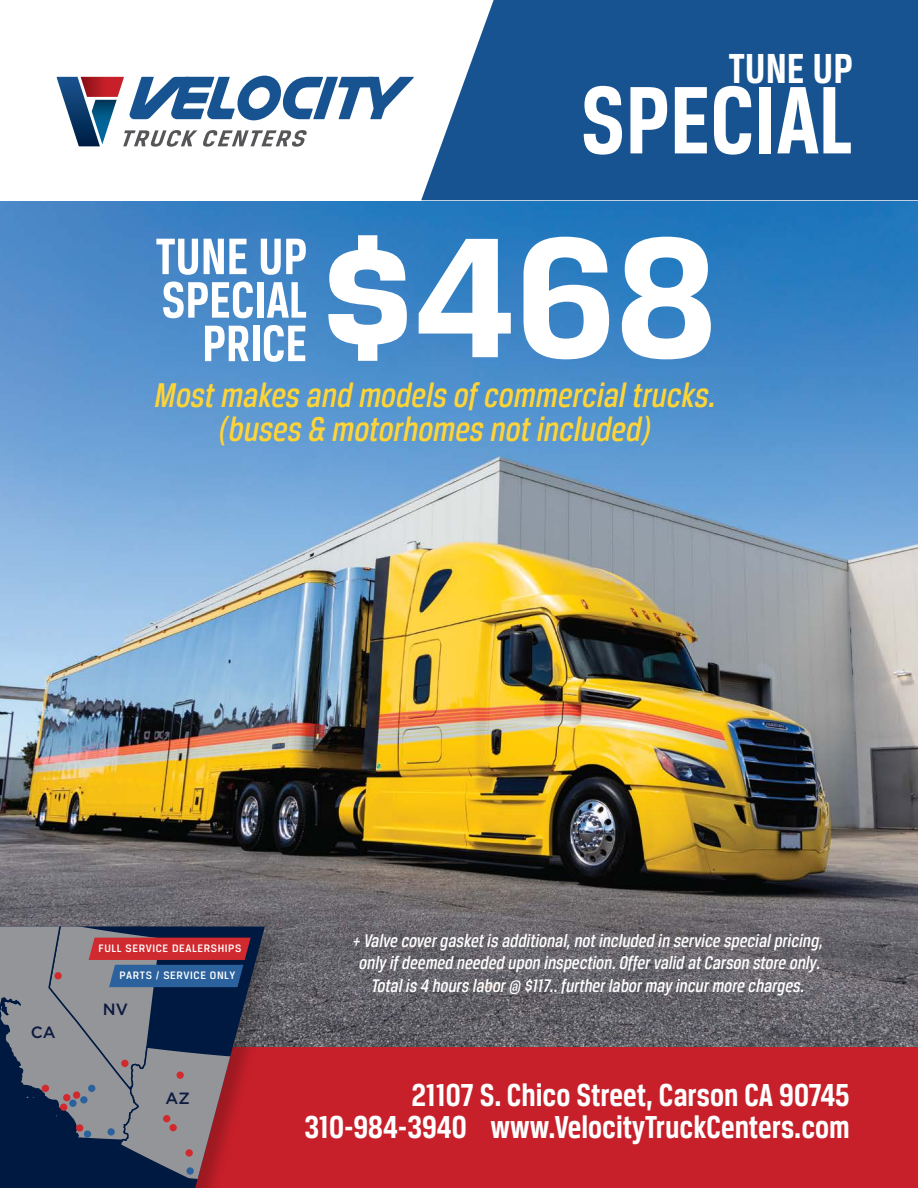
<style>
.page{position:relative;width:918px;height:1188px;background:#fff}
.page>*{position:absolute;margin:0;border:0;box-sizing:border-box;transform-origin:0 0}
.t1{font:700 182.1px "Breuer Text";color:#fff}
.t2{font:700 102px "Breuer Condensed";color:#fff}
.t3{font:700 54.6px/43.5px "Breuer Condensed";color:#fff;text-align:right}
.t4{font:700 44.7px "Breuer Condensed";color:#fff}
.t5{font:italic 500 36.6px/34.5px "Breuer Condensed";color:#ffd436;text-align:center}
.t6{font:700 33.9px/31.5px "Breuer Condensed";color:#fff;text-align:right}
.t7{font:italic 500 19.5px/22.5px "Breuer Condensed";color:#fff;text-align:center}
.t8{font:500 16.35px "Gotham";color:#0e1940}
.t9{font:500 11.55px "Breuer Text";letter-spacing:.05em;color:#fff}
</style>
<div class="page">
<img style="left:0;top:201px;width:918px;height:846px">
<svg style="left:421px;top:0;width:497px;height:200px;background:#285f98"></svg>
<svg style="left:57px;top:76px;width:357px;height:71px"></svg>
<div style="left:0;top:1047px;width:918px;height:141px;background:#c7202a"></div>
<img style="left:0;top:902px;width:292px;height:145px">
<svg style="left:0;top:927px;width:265px;height:261px"></svg>
<svg style="left:0;top:927px;width:251px;height:257px;background:#655b6d"></svg>
<h3 class="t4" style="left:729px;top:44px;width:125px">TUNE UP</h3>
<h2 class="t2" style="left:581px;top:64px;width:274px">SPECIAL</h2>
<h3 class="t3" style="left:156px;top:234px;width:153px">TUNE UP<br>SPECIAL<br>PRICE</h3>
<h1 class="t1" style="left:321px;top:195px;width:397px">$468</h1>
<h3 class="t5" style="left:155px;top:377px;width:563px">Most makes and models of commercial trucks. (buses &amp; motorhomes not included)</h3>
<p class="t8" style="left:31px;top:1021px;width:26px">CA</p>
<p class="t9" style="left:99px;top:942px;width:144px">FULL SERVICE DEALERSHIPS</p>
<p class="t9" style="left:119px;top:969px;width:118px">PARTS / SERVICE ONLY</p>
<p class="t8" style="left:103px;top:998px;width:27px">NV</p>
<p class="t8" style="left:166px;top:1088px;width:26px">AZ</p>
<p class="t7" style="left:353px;top:929px;width:472px">+ Valve cover gasket is additional, not included in service special pricing, only if deemed needed upon inspection. Offer valid at Carson store only.<br>Total is 4 hours labor @ $117.. further labor may incur more charges.</p>
<h3 class="t6" style="left:304px;top:1079px;width:547px">21107 S. Chico Street, Carson CA 90745<br>310-984-3940 www.VelocityTruckCenters.com</h3>
</div>
